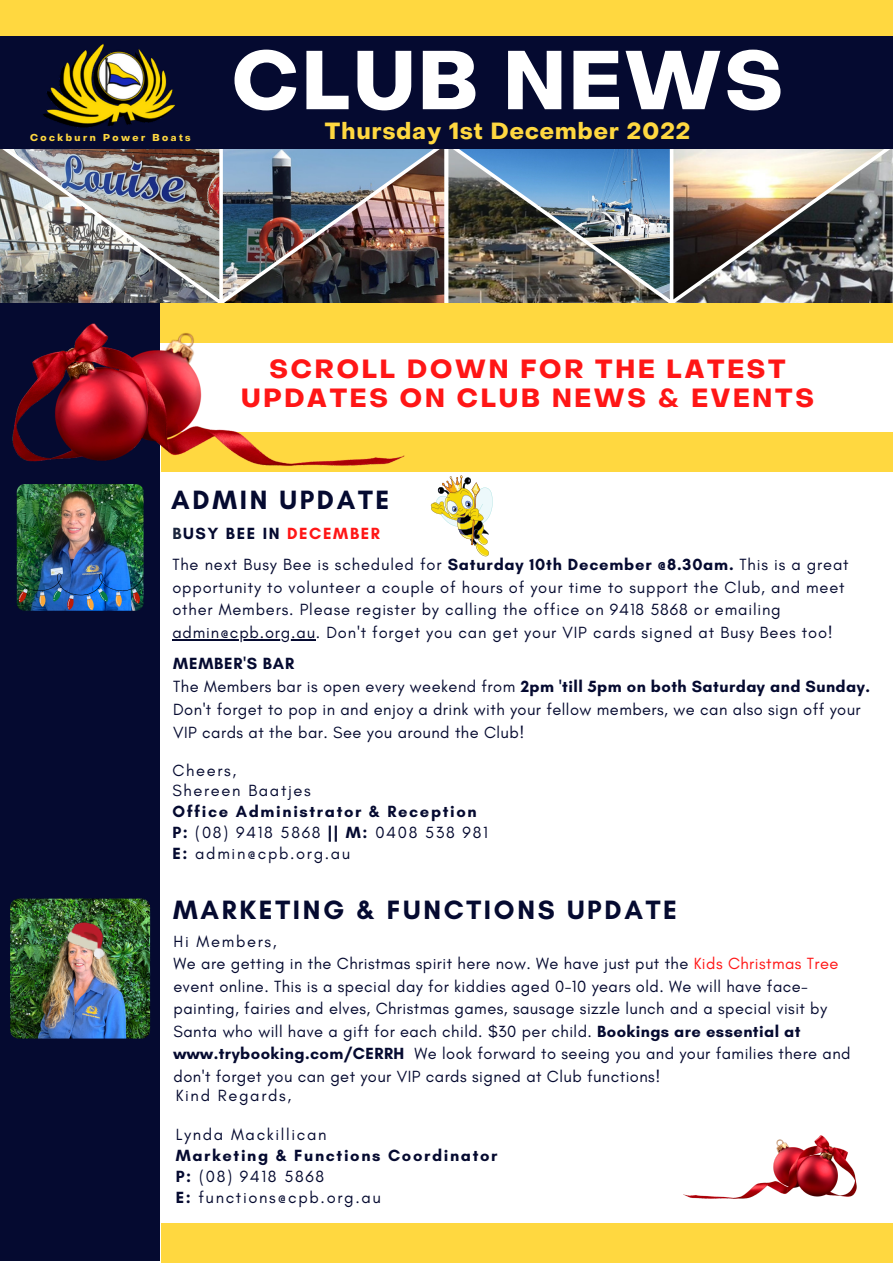
<style>
.page{position:relative;width:893px;height:1264px;background:#fff}
.page>*{position:absolute;margin:0;border:0;box-sizing:border-box;transform-origin:0 0}
.t1{font:700 81.75px "Object Sans";letter-spacing:.035em;color:#fff}
.t2{font:700 27px "Glacial Indifference";letter-spacing:.1em;color:#050a30}
.t3{font:700 25.8px/29.2px "Object Sans";letter-spacing:.11em;color:#ff1616;text-align:center}
.t4{font:700 22.95px "Object Sans";letter-spacing:.05em;color:#ffd840}
.t5{font:16.5px/22.5px "Glacial Indifference";letter-spacing:.025em;color:#050a30}
.t6{font:16.5px/22.5px "Glacial Indifference";letter-spacing:.05em;color:#050a30}
.t7{font:16.5px/21px "Glacial Indifference";letter-spacing:.1em;color:#050a30}
.t8{font:700 16.5px/21px "Glacial Indifference";letter-spacing:.1em;color:#050a30}
.t9{font:700 9.9px "Object Sans";letter-spacing:.25em;color:#ffd840}
.s1{font-weight:700;color:#1b253c}
.s2{font-weight:700}
.s3{font-weight:700;color:#ff1616}
.s4{color:#ff1616}
.s5{font-weight:400}
</style>
<div class="page">
<div style="left:0;top:0;width:892px;height:36px;background:#ffd840"></div>
<img style="left:0;top:149px;width:218px;height:154px">
<img style="left:224px;top:149px;width:220px;height:154px">
<img style="left:5px;top:149px;width:214px;height:150px">
<img style="left:675px;top:149px;width:217px;height:154px">
<img style="left:448px;top:149px;width:220px;height:154px">
<img style="left:673px;top:149px;width:214px;height:150px">
<div style="left:0;top:36px;width:892px;height:113px;background:#050a30"></div>
<img style="left:43px;top:44px;width:132px;height:84px">
<div style="left:0;top:303px;width:160px;height:958px;background:#050a30"></div>
<div style="left:161px;top:303px;width:731px;height:39px;background:#ffd840"></div>
<div style="left:161px;top:432px;width:731px;height:39px;background:#ffd840"></div>
<div style="left:161px;top:1223px;width:731px;height:39px;background:#ffd840"></div>
<img style="left:13px;top:323px;width:391px;height:149px">
<hr style="left:172px;top:639px;width:144px;height:1px;background:#050a30">
<img style="left:17px;top:484px;width:126px;height:126px;border-radius:8px">
<img style="left:17px;top:573px;width:127px;height:37px">
<img style="left:430px;top:475px;width:62px;height:81px">
<img style="left:10px;top:898px;width:140px;height:140px;border-radius:9px">
<img style="left:66px;top:921px;width:41px;height:38px">
<img style="left:683px;top:1135px;width:173px;height:64px">
<p class="t9" style="left:30px;top:134px;width:162px">Cockburn Power Boats</p>
<h1 class="t1" style="left:232px;top:48px;width:553px">CLUB NEWS</h1>
<h3 class="t4" style="left:325px;top:122px;width:367px">Thursday 1st December 2022</h3>
<h3 class="t3" style="left:241px;top:356px;width:574px">SCROLL DOWN FOR THE LATEST<br>UPDATES ON CLUB NEWS &amp; EVENTS</h3>
<h2 class="t2" style="left:171px;top:484px;width:220px">ADMIN UPDATE</h2>
<p class="t6" style="left:172px;top:517px;width:677px;line-height:31.5px"><span class="s1">B</span><span class="s2">USY BEE IN</span> <span class="s3">DECEMBER<br></span>The next Busy Bee is scheduled for <span class="s2">Saturday 10th December @8.30am.</span> This is a great</p>
<p class="t6" style="left:172px;top:576px;width:673px">opportunity to volunteer a couple of hours of your time to support the Club, and meet other Members. Please register by calling the office on 9418 5868 or emailing admin@cpb.org.au. Don't forget you can get your VIP cards signed at Busy Bees too!</p>
<p class="t5" style="left:173px;top:652px;width:698px;line-height:23px"><span class="s2">MEMBER'S BAR<br></span>The Members bar is open every weekend from <span class="s2">2pm 'till 5pm on both Saturday and Sunday.<br></span>Don't forget to pop in and enjoy a drink with your fellow members, we can also sign off your VIP cards at the bar. See you around the Club!</p>
<p class="t7" style="left:172px;top:759px;width:140px;line-height:20.2px">Cheers,<br>Shereen Baatjes</p>
<p class="t7" style="left:172px;top:800px;width:317px"><span class="s2">Office Administrator &amp; Reception<br>P:</span> (08) 9418 5868 <span class="s2">|| M:</span> 0408 538 981<br><span class="s2">E:</span> admin@cpb.org.au</p>
<h2 class="t2" style="left:173px;top:893px;width:505px">MARKETING &amp; FUNCTIONS UPDATE</h2>
<p class="t5" style="left:173px;top:929px;width:678px">Hi Members,<br>We are getting in the Christmas spirit here now. We have just put the <span class="s4">Kids Christmas Tree </span>event online. This is a special day for kiddies aged 0-10 years old. We will have face&shy;painting, fairies and elves, Christmas games, sausage sizzle lunch and a special visit by Santa who will have a gift for each child. $30 per child. <span class="s2">Bookings are essential at www.trybooking.com/CERRH</span> We look forward to seeing you and your families there and don't forget you can get your VIP cards signed at Club functions!</p>
<p class="t7" style="left:176px;top:1085px;width:117px">Kind Regards,</p>
<p class="t7" style="left:176px;top:1124px;width:152px">Lynda Mackillican</p>
<p class="t8" style="left:176px;top:1144px;width:323px">Marketing &amp; Functions Coordinator<br>P: <span class="s5">(08) 9418 5868<br></span>E: <span class="s5">functions@cpb.org.au</span></p>
</div>
